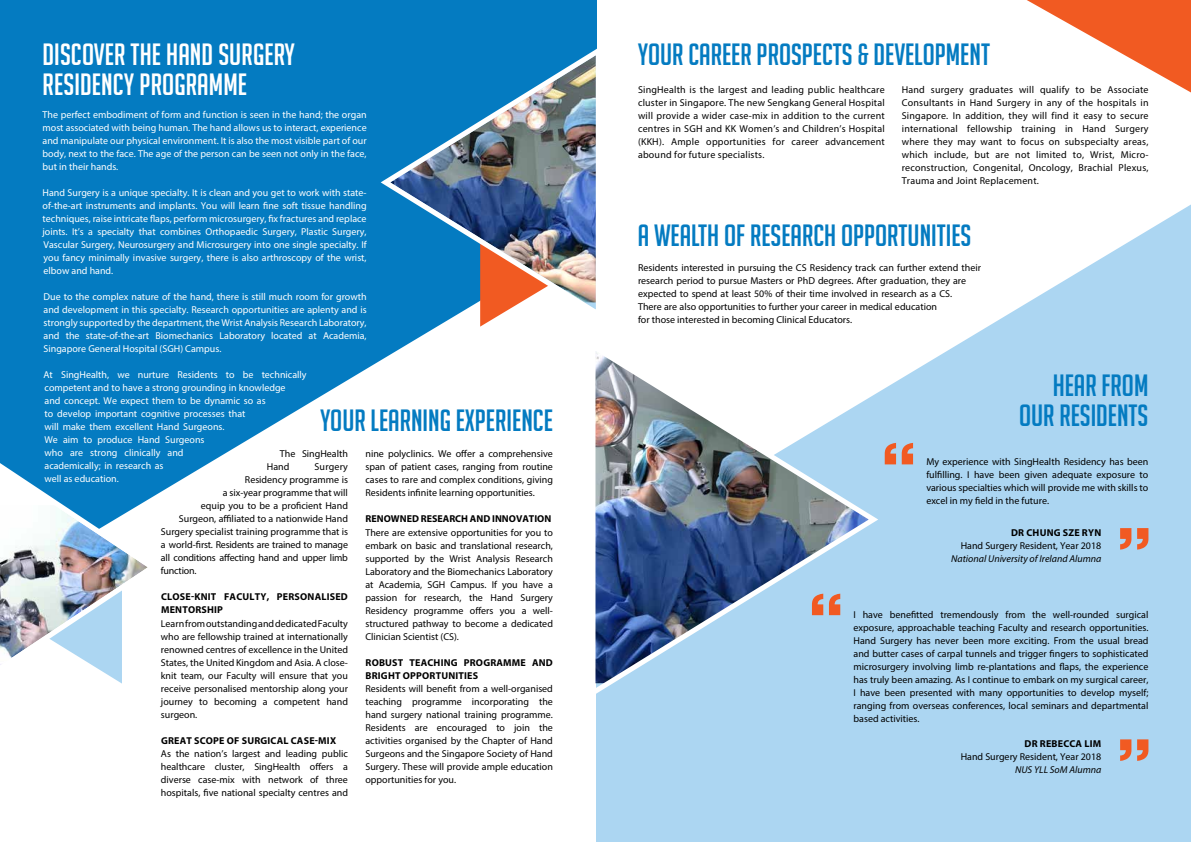
<style>
.page{position:relative;width:1191px;height:842px;background:#fff}
.page>*{position:absolute;margin:0;border:0;box-sizing:border-box;transform-origin:0 0}
.t1{font:30px/30px "Big Noodle Titling";color:#047bc1;text-align:right}
.t2{font:30px/30px "Big Noodle Titling";letter-spacing:.005em;color:#fff}
.t3{font:10px/13px "Myriad Pro";color:#000;text-align:justify}
.t4{font:10px/13px "Myriad Pro";color:#fff;text-align:justify}
.t5{font:700 10px/13px "Myriad Pro";letter-spacing:.02em;color:#000}
.t6{font:10px "Myriad Pro";letter-spacing:-.02em;color:#000}
.t7{font:italic 10px "Myriad Pro";color:#000}
.t8{font:700 10px "Myriad Pro";color:#000}
.t9{font:10px "Myriad Pro";letter-spacing:.02em;color:#000}
</style>
<div class="page">
<div style="left:596px;top:566px;width:595px;height:276px;background:#acd6f2"></div>
<svg style="left:1027px;top:0;width:164px;height:92px"></svg>
<svg style="left:880px;top:204px;width:311px;height:550px;fill:#acd6f2"></svg>
<svg style="left:0;top:0;width:596px;height:492px;fill:#047bc1"></svg>
<svg style="left:1120px;top:739px;width:28px;height:22px"></svg>
<svg style="left:1120px;top:528px;width:28px;height:22px"></svg>
<svg style="left:480px;top:323px;width:101px;height:4px"></svg>
<img style="left:376px;top:42px;width:221px;height:281px">
<svg style="left:884px;top:443px;width:29px;height:21px"></svg>
<img style="left:588px;top:337px;width:292px;height:357px">
<img style="left:0;top:453px;width:161px;height:230px">
<h1 class="t2" style="left:43px;top:39px;width:254px">DISCOVER THE HAND SURGERY<br>RESIDENCY PROGRAMME</h1>
<p class="t4" style="left:43px;top:108px;width:326px">The perfect embodiment of form and function is seen in the hand; the organ most associated with being human. The hand allows us to interact, experience and manipulate our physical environment. It is also the most visible part of our body, next to the face. The age of the person can be seen not only in the face, but in their hands.</p>
<p class="t4" style="left:43px;top:186px;width:326px">Hand Surgery is a unique specialty. It is clean and you get to work with state&shy;of-the-art instruments and implants. You will learn fine soft tissue handling techniques, raise intricate flaps, perform microsurgery, fix fractures and replace joints. It’s a specialty that combines Orthopaedic Surgery, Plastic Surgery, Vascular Surgery, Neurosurgery and Microsurgery into one single specialty. If you fancy minimally invasive surgery, there is also arthroscopy of the wrist, elbow and hand.</p>
<p class="t4" style="left:44px;top:290px;width:325px">Due to the complex nature of the hand, there is still much room for growth and development in this specialty. Research opportunities are aplenty and is strongly supported by the department, the Wrist Analysis Research Laboratory, and the state-of-the-art Biomechanics Laboratory located at Academia, Singapore General Hospital (SGH) Campus.</p>
<p class="t4" style="left:44px;top:368px;width:265px;text-align:left">At SingHealth, we nurture Residents to be technically competent and to have a strong grounding in knowledge<br>and concept. We expect them to be dynamic so as<br>to develop important cognitive processes that<br>will make them excellent Hand Surgeons.<br>We aim to produce Hand Surgeons<br>who are strong clinically and<br>academically; in research as<br>well as education.</p>
<h1 class="t1" style="left:320px;top:406px;width:234px">YOUR LEARNING EXPERIENCE</h1>
<p class="t3" style="left:267px;top:447px;width:82px;text-indent:13px">The SingHealth<br>Hand</p>
<p class="t3" style="left:365px;top:447px;width:189px">nine polyclinics. We offer a comprehensive span of patient cases, ranging from routine cases to rare and complex conditions, giving Residents infinite learning opportunities.</p>
<p class="t8" style="left:365px;top:512px;width:187px">RENOWNED RESEARCH AND INNOVATION</p>
<p class="t3" style="left:365px;top:525px;width:189px">There are extensive opportunities for you to embark on basic and translational research, supported by the Wrist Analysis Research Laboratory and the Biomechanics Laboratory at Academia, SGH Campus. If you have a passion for research, the Hand Surgery Residency programme offers you a well&shy;structured pathway to become a dedicated Clinician Scientist (CS).</p>
<p class="t5" style="left:365px;top:656px;width:189px">ROBUST TEACHING PROGRAMME AND<br>BRIGHT OPPORTUNITIES</p>
<p class="t3" style="left:365px;top:682px;width:189px">Residents will benefit from a well-organised teaching programme incorporating the hand surgery national training programme.<br>Residents are encouraged to join the activities organised by the Chapter of Hand Surgeons and the Singapore Society of Hand Surgery. These will provide ample education opportunities for you.</p>
<p class="t9" style="left:314px;top:460px;width:35px">Surgery</p>
<p class="t3" style="left:245px;top:473px;width:104px">Residency programme is</p>
<p class="t3" style="left:223px;top:486px;width:127px">a six-year programme that will</p>
<p class="t3" style="left:201px;top:499px;width:149px">equip you to be a proficient Hand</p>
<p class="t3" style="left:179px;top:512px;width:170px">Surgeon, affiliated to a nationwide Hand</p>
<p class="t3" style="left:161px;top:525px;width:188px">Surgery specialist training programme that is</p>
<p class="t6" style="left:161px;top:538px;width:189px">a world-first. Residents are trained to manage</p>
<p class="t6" style="left:161px;top:551px;width:189px">all conditions affecting hand and upper limb</p>
<p class="t6" style="left:161px;top:564px;width:37px">function.</p>
<p class="t5" style="left:161px;top:590px;width:188px">CLOSE-KNIT FACULTY, PERSONALISED<br>MENTORSHIP</p>
<p class="t3" style="left:161px;top:616px;width:189px">Learn from outstanding and dedicated Faculty who are fellowship trained at internationally renowned centres of excellence in the United States, the United Kingdom and Asia. A close&shy;knit team, our Faculty will ensure that you receive personalised mentorship along your journey to becoming a competent hand surgeon.</p>
<p class="t5" style="left:161px;top:734px;width:177px">GREAT SCOPE OF SURGICAL CASE-MIX</p>
<p class="t3" style="left:161px;top:747px;width:189px">As the nation’s largest and leading public healthcare cluster, SingHealth offers a diverse case-mix with network of three hospitals, five national specialty centres and</p>
<h1 class="t1" style="left:638px;top:39px;width:353px">YOUR CAREER PROSPECTS &amp; DEVELOPMENT</h1>
<p class="t3" style="left:638px;top:83px;width:248px">SingHealth is the largest and leading public healthcare cluster in Singapore. The new Sengkang General Hospital will provide a wider case-mix in addition to the current centres in SGH and KK Women’s and Children’s Hospital (KKH). Ample opportunities for career advancement abound for future specialists.</p>
<p class="t3" style="left:901px;top:83px;width:248px">Hand surgery graduates will qualify to be Associate Consultants in Hand Surgery in any of the hospitals in Singapore. In addition, they will find it easy to secure international fellowship training in Hand Surgery where they may want to focus on subspecialty areas, which include, but are not limited to, Wrist, Micro&shy;reconstruction, Congenital, Oncology, Brachial Plexus, Trauma and Joint Replacement.</p>
<h1 class="t1" style="left:638px;top:221px;width:335px">A WEALTH OF RESEARCH OPPORTUNITIES</h1>
<p class="t3" style="left:638px;top:261px;width:344px;text-align:left">Residents interested in pursuing the CS Residency track can further extend their research period to pursue Masters or PhD degrees. After graduation, they are expected to spend at least 50% of their time involved in research as a CS.<br>There are also opportunities to further your career in medical education<br>for those interested in becoming Clinical Educators.</p>
<h1 class="t1" style="left:1019px;top:370px;width:131px">HEAR FROM<br>OUR RESIDENTS</h1>
<p class="t3" style="left:926px;top:455px;width:224px">My experience with SingHealth Residency has been fulfilling. I have been given adequate exposure to various specialties which will provide me with skills to excel in my field in the future.</p>
<p class="t5" style="left:1011px;top:525px;width:92px">DR CHUNG SZE RYN</p>
<p class="t3" style="left:960px;top:539px;width:142px">Hand Surgery Resident, Year 2018</p>
<p class="t7" style="left:951px;top:552px;width:152px">National University of Ireland Alumna</p>
<p class="t3" style="left:853px;top:608px;width:296px">I have benefitted tremendously from the well-rounded surgical exposure, approachable teaching Faculty and research opportunities.<br>Hand Surgery has never been more exciting. From the usual bread and butter cases of carpal tunnels and trigger fingers to sophisticated microsurgery involving limb re-plantations and flaps, the experience has truly been amazing. As I continue to embark on my surgical career, I have been presented with many opportunities to develop myself; ranging from overseas conferences, local seminars and departmental based activities.</p>
<p class="t5" style="left:1024px;top:737px;width:78px">DR REBECCA LIM</p>
<p class="t3" style="left:960px;top:750px;width:142px">Hand Surgery Resident, Year 2018</p>
<p class="t7" style="left:1015px;top:763px;width:88px">NUS YLL SoM Alumna</p>
</div>
